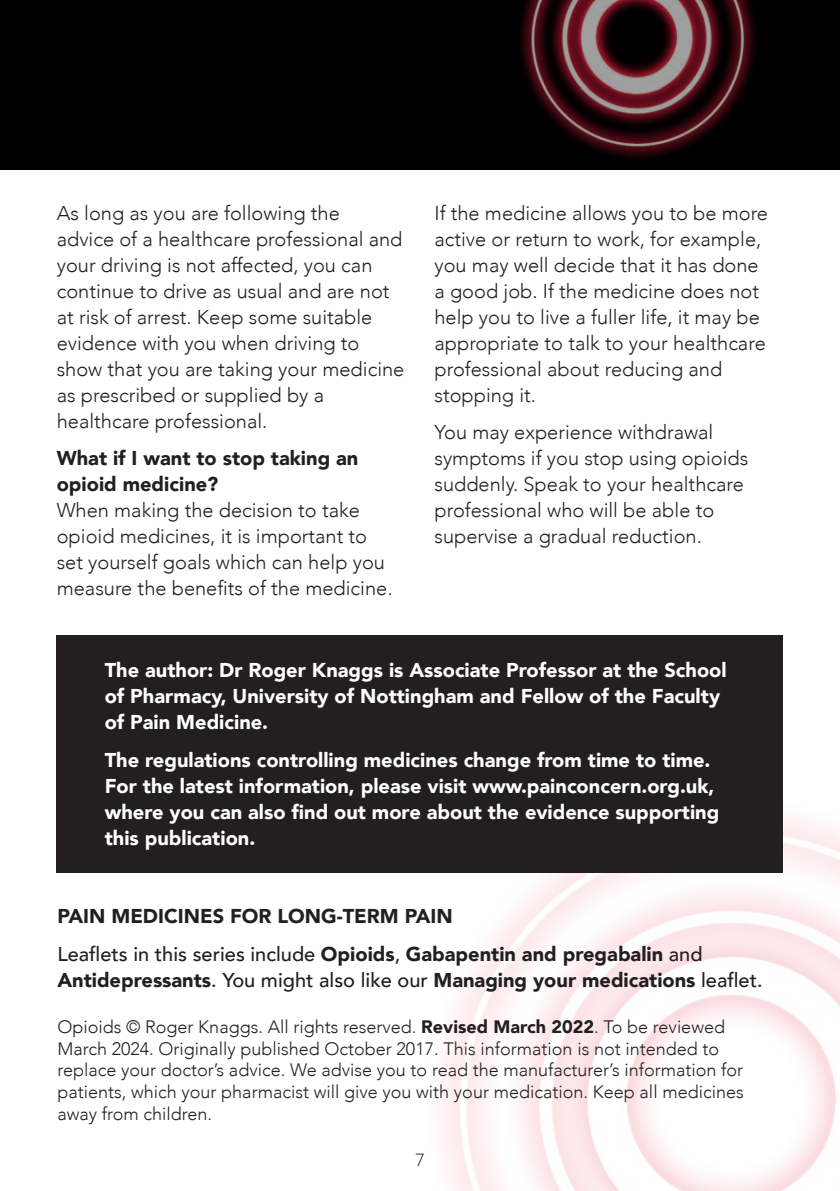
<style>
.page{position:relative;width:840px;height:1191px;background:#fff}
.page>*{position:absolute;margin:0;border:0;box-sizing:border-box;transform-origin:0 0}
.t1{font:300 20px/26px "Avenir";color:#231f20}
.t2{font:900 20px/26px "Avenir";color:#fff}
.t3{font:900 20px/26px "Avenir";color:#231f20}
.t4{font:300 18px/21.6px "Avenir";color:#231f20}
.t5{font:300 18px "Gill Sans";color:#231f20}
.s1{font-weight:500}
.s2{font-weight:900}
</style>
<div class="page">
<div style="left:0;top:0;width:839px;height:170px;background:#000"></div>
<img style="left:520px;top:0;width:235px;height:158px">
<img style="left:391px;top:754px;width:448px;height:437px">
<div style="left:57px;top:635px;width:725px;height:237px;background:#231f20"></div>
<p class="t1" style="left:57px;top:200px;width:349px">As long as you are following the<br>advice of a healthcare professional and your driving is not affected, you can continue to drive as usual and are not at risk of arrest. Keep some suitable evidence with you when driving to show that you are taking your medicine as prescribed or supplied by a healthcare professional.</p>
<p class="t3" style="left:57px;top:445px;width:303px">What if I want to stop taking an opioid medicine?</p>
<p class="t1" style="left:57px;top:497px;width:337px">When making the decision to take opioid medicines, it is important to set yourself goals which can help you measure the benefits of the medicine.</p>
<p class="t1" style="left:434px;top:200px;width:335px">If the medicine allows you to be more active or return to work, for example, you may well decide that it has done a good job. If the medicine does not help you to live a fuller life, it may be appropriate to talk to your healthcare professional about reducing and stopping it.</p>
<p class="t1" style="left:434px;top:419px;width:315px">You may experience withdrawal symptoms if you stop using opioids suddenly. Speak to your healthcare professional who will be able to supervise a gradual reduction.</p>
<p class="t2" style="left:105px;top:657px;width:623px">The author: Dr Roger Knaggs is Associate Professor at the School of Pharmacy, University of Nottingham and Fellow of the Faculty of Pain Medicine.</p>
<p class="t2" style="left:105px;top:746px;width:615px">The regulations controlling medicines change from time to time.<br>For the latest information, please visit www.painconcern.org.uk, where you can also find out more about the evidence supporting this publication.</p>
<p class="t3" style="left:57px;top:897px;width:646px;line-height:37.4px">PAIN MEDICINES FOR LONG-TERM PAIN<br><span class="s1">Leaflets in this series include</span> Opioids<span class="s1">,</span> Gabapentin and pregabalin <span class="s1">and</span></p>
<p class="t3" style="left:57px;top:966px;width:706px">Antidepressants<span class="s1">. You might also like our</span> Managing your medications <span class="s1">leaflet.</span></p>
<p class="t4" style="left:57px;top:1016px;width:687px">Opioids © Roger Knaggs. All rights reserved. <span class="s2">Revised March 2022</span>. To be reviewed March 2024. Originally published October 2017. This information is not intended to replace your doctor’s advice. We advise you to read the manufacturer’s information for patients, which your pharmacist will give you with your medication. Keep all medicines away from children.</p>
<p class="t5" style="left:415px;top:1146px;width:10px">7</p>
</div>
